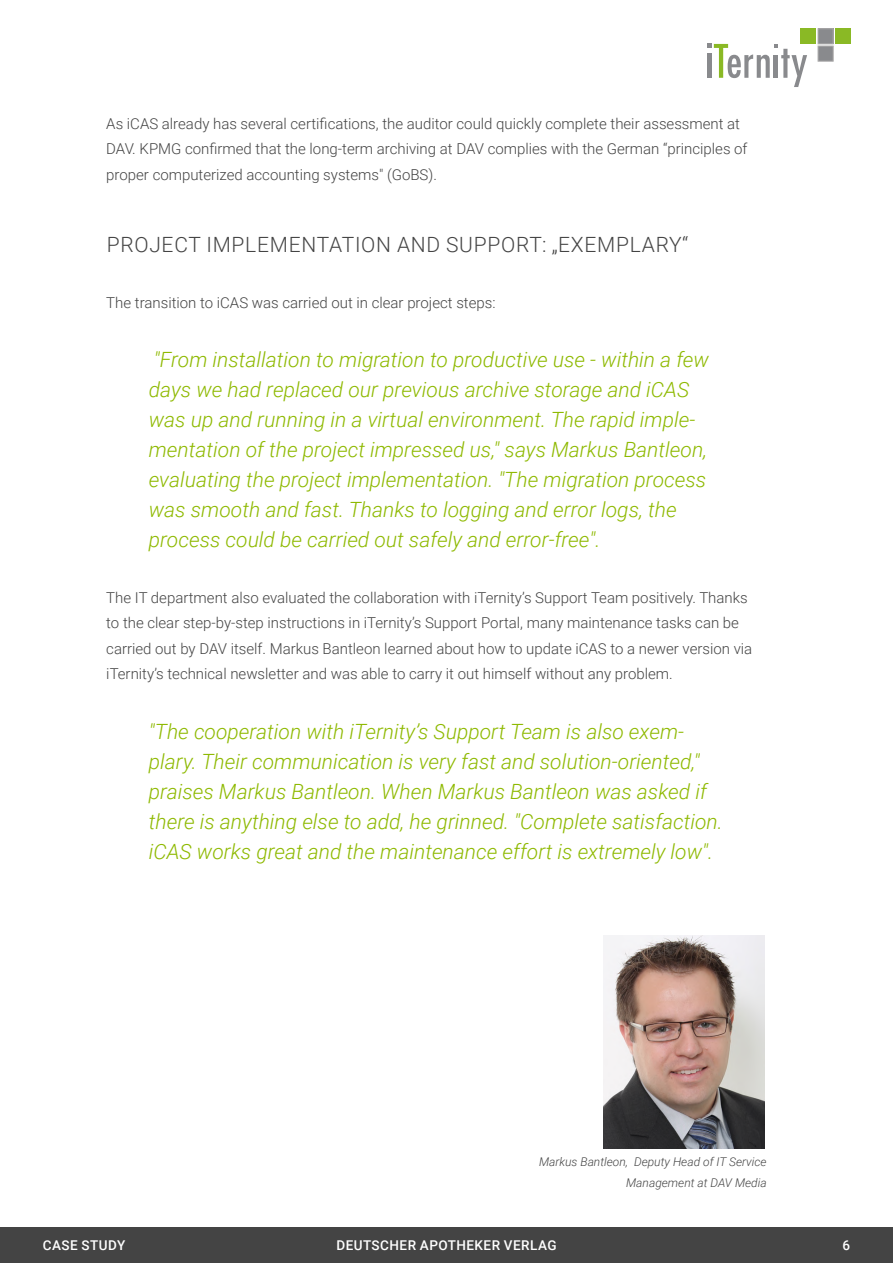
<style>
.page{position:relative;width:893px;height:1263px;background:#fff}
.page>*{position:absolute;margin:0;border:0;box-sizing:border-box;transform-origin:0 0}
.Zitat_inline_grün{font:italic 300 21px/30px "Roboto";color:#8eb900}
.Headline_2{font:300 21px "Roboto";letter-spacing:.035em;color:#444}
.Fließtext{font:300 15px/25.5px "Roboto";color:#444}
.t1{font:500 13.5px "Roboto";letter-spacing:.035em;color:#fff}
.Bildunterschrift{font:italic 300 12px/21px "Roboto";color:#444;text-align:right}
</style>
<div class="page">
<div style="left:0;top:1228px;width:893px;height:35px;background:#444"></div>
<svg style="left:708px;top:44px;width:99px;height:43px"></svg>
<div style="left:818px;top:29px;width:15px;height:15px;background:#898a8d"></div>
<div style="left:818px;top:29px;width:15px;height:15px;border:1px solid #acabab"></div>
<div style="left:801px;top:29px;width:15px;height:15px;background:#8ab925"></div>
<div style="left:835px;top:29px;width:15px;height:15px;background:#8ab925"></div>
<div style="left:818px;top:46px;width:15px;height:15px;background:#898a8d;border:1px solid #acabab"></div>
<img style="left:604px;top:935px;width:161px;height:213px">
<p class="Fließtext" style="left:106px;top:110px;width:643px">As iCAS already has several certifications, the auditor could quickly complete their assessment at<br>DAV. KPMG confirmed that the long-term archiving at DAV complies with the German “principles of proper computerized accounting systems" (GoBS).</p>
<p class="Headline_2" style="left:107px;top:230px;width:583px">PROJECT IMPLEMENTATION AND SUPPORT: „EXEMPLARY“</p>
<p class="Fließtext" style="left:106px;top:289px;width:391px">The transition to iCAS was carried out in clear project steps:</p>
<p class="Zitat_inline_grün" style="left:149px;top:344px;width:562px">"From installation to migration to productive use - within a few days we had replaced our previous archive storage and iCAS was up and running in a virtual environment. The rapid imple&shy;mentation of the project impressed us," says Markus Bantleon, evaluating the project implementation. "The migration process was smooth and fast. Thanks to logging and error logs, the process could be carried out safely and error-free".</p>
<p class="Fließtext" style="left:106px;top:584px;width:647px">The IT department also evaluated the collaboration with iTernity’s Support Team positively. Thanks to the clear step-by-step instructions in iTernity’s Support Portal, many maintenance tasks can be carried out by DAV itself. Markus Bantleon learned about how to update iCAS to a newer version via iTernity’s technical newsletter and was able to carry it out himself without any problem.</p>
<p class="Zitat_inline_grün" style="left:149px;top:716px;width:575px">"The cooperation with iTernity’s Support Team is also exem&shy;plary. Their communication is very fast and solution-oriented," praises Markus Bantleon. When Markus Bantleon was asked if there is anything else to add, he grinned. "Complete satisfaction. iCAS works great and the maintenance effort is extremely low".</p>
<p class="Bildunterschrift" style="left:539px;top:1150px;width:229px">Markus Bantleon, Deputy Head of IT Service<br>Management at DAV Media</p>
<p class="t1" style="left:43px;top:1235px;width:84px">CASE STUDY</p>
<p class="t1" style="left:336px;top:1235px;width:222px">DEUTSCHER APOTHEKER VERLAG</p>
<p class="t1" style="left:842px;top:1235px;width:9px">6</p>
</div>
